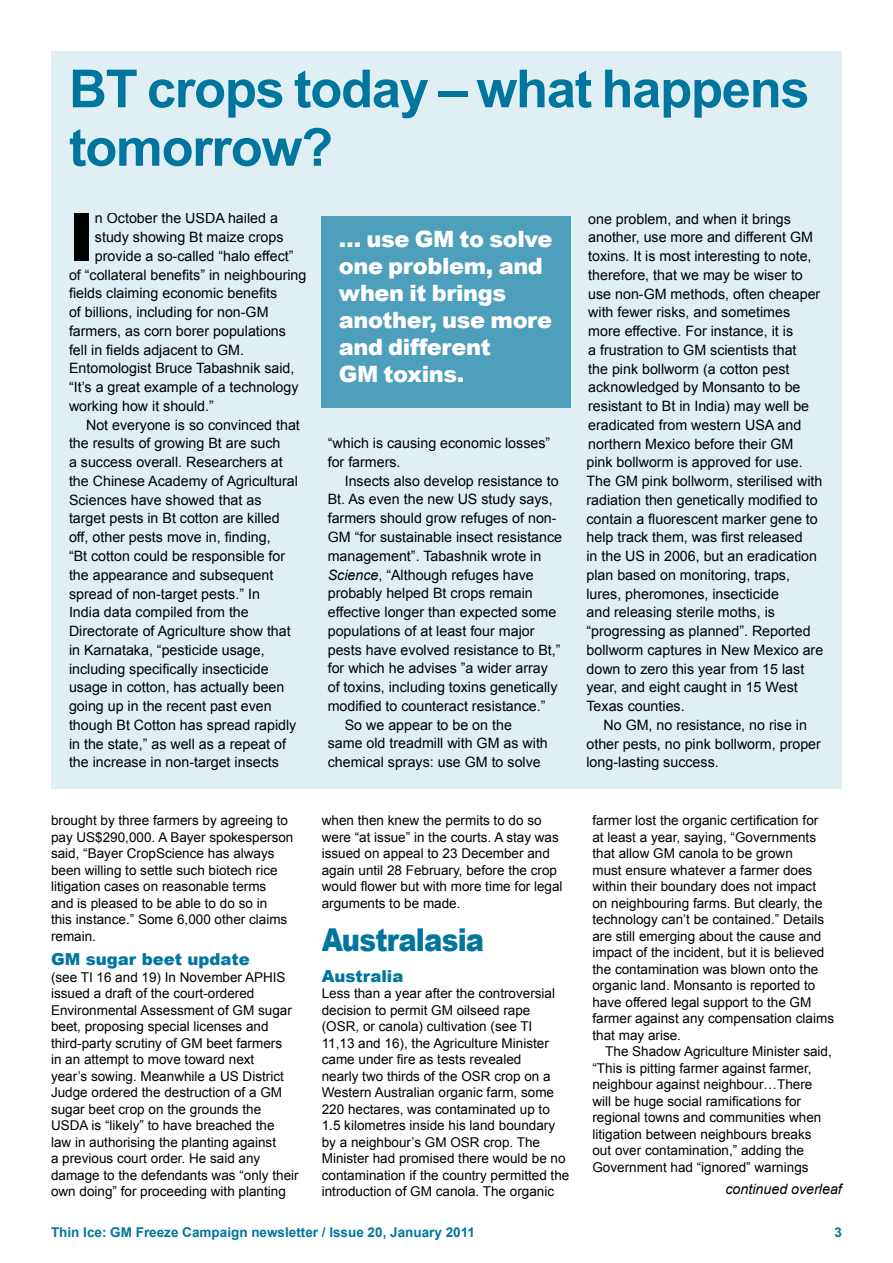
<style>
.page{position:relative;width:893px;height:1263px;background:#fff}
.page>*{position:absolute;margin:0;border:0;box-sizing:border-box;transform-origin:0 0}
.t1{font:900 66.6px "Arial";color:#000}
.t2{font:700 52.5px/58.5px "Arial";letter-spacing:-.025em;color:#00769f}
.t3{font:900 31.5px "Arial";letter-spacing:-.03em;color:#00769f;scale:.87 1}
.t4{font:900 22.5px/27px "Arial";letter-spacing:-.015em;color:#fff}
.t5{font:900 16.5px "Arial";color:#00769f}
.t6{font:14.25px/18.8px "Arial";color:#000}
.t7{font:italic 14.25px "Arial";color:#000}
.t8{font:13.5px/16.5px "Arial";color:#000}
.t9{font:700 13.5px "Arial";color:#00769f}
.s1{font-style:italic}
</style>
<div class="page">
<div style="left:51px;top:195px;width:791px;height:593px;background:#e0eff3"></div>
<div style="left:51px;top:51px;width:791px;height:161px;background:#e0eff3"></div>
<div style="left:322px;top:216px;width:249px;height:192px;background:#4d9fbc"></div>
<h2 class="t2" style="left:69px;top:61px;width:742px">BT crops today – what happens tomorrow?</h2>
<h1 class="t1" style="left:69px;top:200px;width:27px">I</h1>
<p class="t6" style="left:95px;top:209px;width:184px">n October the USDA hailed a</p>
<p class="t6" style="left:95px;top:228px;width:190px">study showing Bt maize crops</p>
<p class="t6" style="left:95px;top:247px;width:200px">provide a so-called “halo effect”</p>
<p class="t6" style="left:69px;top:265px;width:239px">of “collateral benefits” in neighbouring</p>
<p class="t6" style="left:69px;top:284px;width:210px">fields claiming economic benefits</p>
<p class="t6" style="left:69px;top:303px;width:201px">of billions, including for non-GM</p>
<p class="t6" style="left:69px;top:322px;width:218px">farmers, as corn borer populations</p>
<p class="t6" style="left:69px;top:340px;width:177px">fell in fields adjacent to GM.</p>
<p class="t6" style="left:69px;top:359px;width:227px">Entomologist Bruce Tabashnik said,</p>
<p class="t6" style="left:69px;top:378px;width:231px">“It’s a great example of a technology</p>
<p class="t6" style="left:69px;top:397px;width:146px">working how it should.”</p>
<p class="t6" style="left:86px;top:415px;width:215px">Not everyone is so convinced that</p>
<p class="t6" style="left:69px;top:434px;width:213px">the results of growing Bt are such</p>
<p class="t6" style="left:69px;top:453px;width:215px">a success overall. Researchers at</p>
<p class="t6" style="left:69px;top:472px;width:230px">the Chinese Academy of Agricultural</p>
<p class="t6" style="left:69px;top:490px;width:194px">Sciences have showed that as</p>
<p class="t6" style="left:69px;top:509px;width:212px">target pests in Bt cotton are killed</p>
<p class="t6" style="left:69px;top:528px;width:203px">off, other pests move in, finding,</p>
<p class="t6" style="left:69px;top:547px;width:218px">“Bt cotton could be responsible for</p>
<p class="t6" style="left:69px;top:565px;width:206px">the appearance and subsequent</p>
<p class="t6" style="left:69px;top:584px;width:192px">spread of non-target pests.” In</p>
<p class="t6" style="left:69px;top:603px;width:181px">India data compiled from the</p>
<p class="t6" style="left:69px;top:622px;width:223px">Directorate of Agriculture show that</p>
<p class="t6" style="left:69px;top:640px;width:197px">in Karnataka, “pesticide usage,</p>
<p class="t6" style="left:69px;top:659px;width:201px">including specifically insecticide</p>
<p class="t6" style="left:69px;top:678px;width:217px">usage in cotton, has actually been</p>
<p class="t6" style="left:69px;top:697px;width:204px">going up in the recent past even</p>
<p class="t6" style="left:69px;top:715px;width:229px">though Bt Cotton has spread rapidly</p>
<p class="t6" style="left:69px;top:734px;width:219px">in the state,” as well as a repeat of</p>
<p class="t6" style="left:69px;top:753px;width:211px">the increase in non-target insects</p>
<h3 class="t4" style="left:339px;top:226px;width:215px">… use GM to solve one problem, and when it brings another, use more and different<br>GM toxins.</h3>
<p class="t6" style="left:328px;top:434px;width:224px">“which is causing economic losses” for farmers.</p>
<p class="t6" style="left:345px;top:471px;width:215px">Insects also develop resistance to</p>
<p class="t6" style="left:328px;top:490px;width:226px">Bt. As even the new US study says,</p>
<p class="t6" style="left:328px;top:509px;width:230px">farmers should grow refuges of non-</p>
<p class="t6" style="left:328px;top:528px;width:236px">GM “for sustainable insect resistance</p>
<p class="t6" style="left:328px;top:546px;width:215px">management”. Tabashnik wrote in</p>
<p class="t6" style="left:328px;top:565px;width:207px"><span class="s1">Science</span>, “Although refuges have</p>
<p class="t6" style="left:328px;top:584px;width:207px">probably helped Bt crops remain</p>
<p class="t6" style="left:328px;top:603px;width:230px">effective longer than expected some</p>
<p class="t6" style="left:328px;top:621px;width:208px">populations of at least four major</p>
<p class="t6" style="left:328px;top:640px;width:234px">pests have evolved resistance to Bt,”</p>
<p class="t6" style="left:328px;top:659px;width:222px">for which he advises ”a wider array</p>
<p class="t6" style="left:328px;top:678px;width:231px">of toxins, including toxins genetically</p>
<p class="t6" style="left:328px;top:696px;width:219px">modified to counteract resistance.”</p>
<p class="t6" style="left:345px;top:715px;width:169px">So we appear to be on the</p>
<p class="t6" style="left:328px;top:734px;width:222px">same old treadmill with GM as with</p>
<p class="t6" style="left:328px;top:753px;width:215px">chemical sprays: use GM to solve</p>
<p class="t8" style="left:51px;top:812px;width:244px">brought by three farmers by agreeing to pay US$290,000. A Bayer spokesperson said, “Bayer CropScience has always been willing to settle such biotech rice litigation cases on reasonable terms<br>and is pleased to be able to do so in<br>this instance.” Some 6,000 other claims remain.</p>
<p class="t5" style="left:51px;top:950px;width:200px">GM sugar beet update</p>
<p class="t8" style="left:51px;top:969px;width:249px">(see TI 16 and 19) In November APHIS issued a draft of the court-ordered Environmental Assessment of GM sugar beet, proposing special licenses and third-party scrutiny of GM beet farmers<br>in an attempt to move toward next<br>year’s sowing. Meanwhile a US District Judge ordered the destruction of a GM sugar beet crop on the grounds the USDA is “likely” to have breached the<br>law in authorising the planting against<br>a previous court order. He said any damage to the defendants was “only their own doing” for proceeding with planting</p>
<p class="t8" style="left:322px;top:812px;width:242px">when then knew the permits to do so were “at issue” in the courts. A stay was issued on appeal to 23 December and again until 28 February, before the crop would flower but with more time for legal arguments to be made.</p>
<h3 class="t3" style="left:322px;top:922px;width:188px">Australasia</h3>
<p class="t5" style="left:322px;top:967px;width:83px">Australia</p>
<p class="t8" style="left:322px;top:985px;width:249px">Less than a year after the controversial decision to permit GM oilseed rape (OSR, or canola) cultivation (see TI<br>11,13 and 16), the Agriculture Minister came under fire as tests revealed<br>nearly two thirds of the OSR crop on a Western Australian organic farm, some 220 hectares, was contaminated up to 1.5 kilometres inside his land boundary by a neighbour’s GM OSR crop. The Minister had promised there would be no contamination if the country permitted the introduction of GM canola. The organic</p>
<p class="t6" style="left:586px;top:209px;width:238px">one problem, and when it brings another, use more and different GM toxins. It is most interesting to note, therefore, that we may be wiser to use non-GM methods, often cheaper with fewer risks, and sometimes more effective. For instance, it is<br>a frustration to GM scientists that<br>the pink bollworm (a cotton pest acknowledged by Monsanto to be resistant to Bt in India) may well be eradicated from western USA and northern Mexico before their GM<br>pink bollworm is approved for use.<br>The GM pink bollworm, sterilised with radiation then genetically modified to contain a fluorescent marker gene to help track them, was first released<br>in the US in 2006, but an eradication plan based on monitoring, traps, lures, pheromones, insecticide<br>and releasing sterile moths, is “progressing as planned”. Reported bollworm captures in New Mexico are down to zero this year from 15 last year, and eight caught in 15 West Texas counties.</p>
<p class="t6" style="left:586px;top:716px;width:236px;text-indent:17px">No GM, no resistance, no rise in other pests, no pink bollworm, proper long-lasting success.</p>
<p class="t8" style="left:592px;top:812px;width:243px">farmer lost the organic certification for<br>at least a year, saying, “Governments that allow GM canola to be grown<br>must ensure whatever a farmer does within their boundary does not impact on neighbouring farms. But clearly, the technology can’t be contained.” Details are still emerging about the cause and impact of the incident, but it is believed the contamination was blown onto the organic land. Monsanto is reported to have offered legal support to the GM farmer against any compensation claims that may arise.</p>
<p class="t8" style="left:592px;top:1043px;width:241px;text-indent:13px">The Shadow Agriculture Minister said, “This is pitting farmer against farmer, neighbour against neighbour…There will be huge social ramifications for regional towns and communities when litigation between neighbours breaks out over contamination,” adding the Government had “ignored” warnings</p>
<p class="t7" style="left:725px;top:1180px;width:118px">continued overleaf</p>
<p class="t9" style="left:51px;top:1224px;width:425px">Thin Ice: GM Freeze Campaign newsletter / Issue 20, January 2011</p>
<p class="t9" style="left:834px;top:1224px;width:9px">3</p>
</div>
